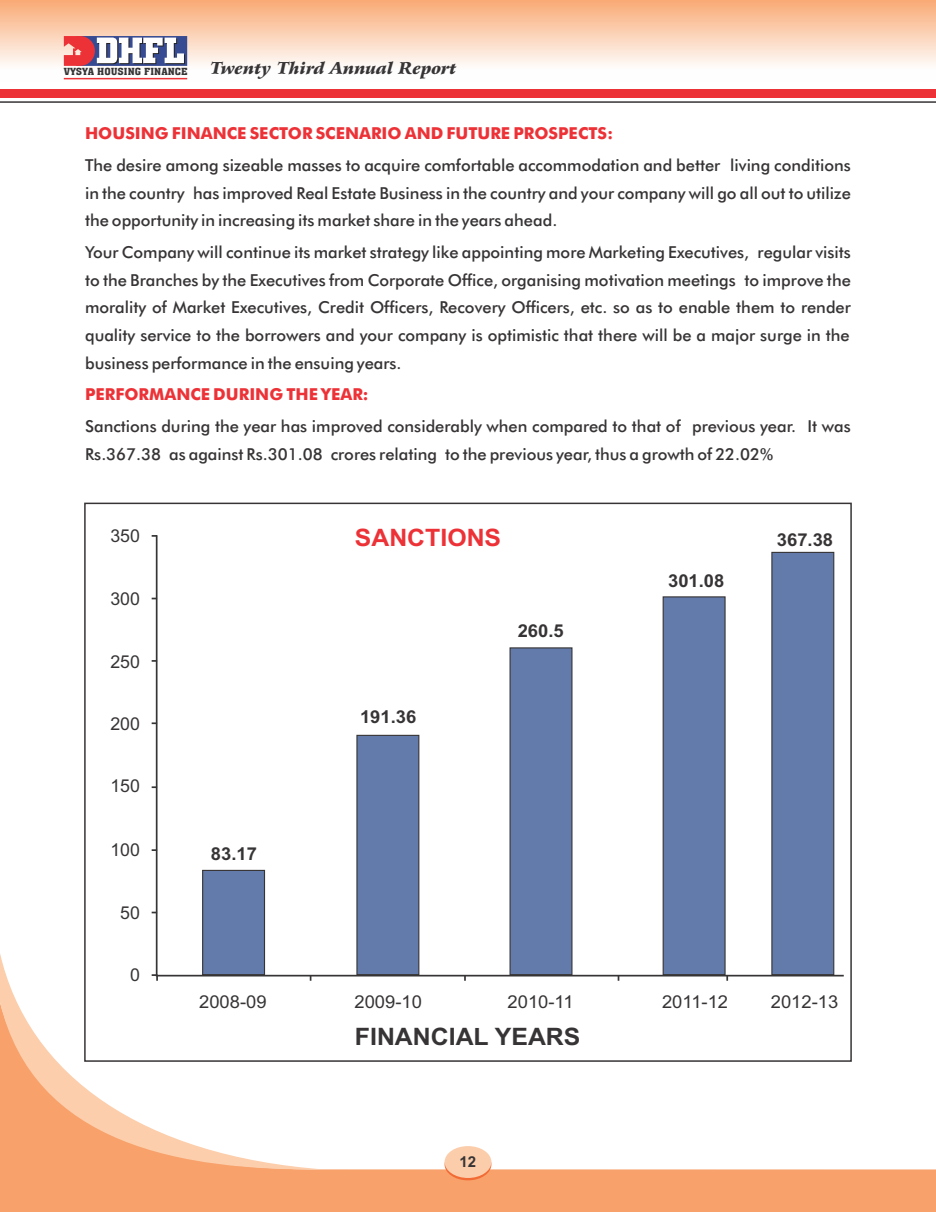
<style>
.page{position:relative;width:936px;height:1212px;background:#fff}
.page>*{position:absolute;margin:0;border:0;box-sizing:border-box;transform-origin:0 0}
.t1{font:700 24px "Arial";color:#373435}
.t2{font:700 24px "Arial";color:#ed3237}
.t3{font:17.7px "Arial";color:#373435}
.t4{font:700 17.7px "Arial";color:#373435}
.t5{font:500 16.5px/27.8px "Futura BT";color:#373435;text-align:justify}
.t6{font:700 16.5px "Futura BT";color:#ed3237}
.t7{font:italic 900 16.5px "Arrus BT";color:#373435}
.t8{font:700 15px "Arial";color:#373435}
.t9{font:9.6px "Aachen BT";color:#373435;scale:1.09 1}
</style>
<div class="page">
<div style="left:0;top:0;width:935px;height:81px;background:linear-gradient(to bottom,#f9ab77,#fff)"></div>
<svg style="left:0;top:1002px;width:935px;height:210px"></svg>
<svg style="left:0;top:954px;width:324px;height:217px"></svg>
<svg style="left:444px;top:1148px;width:47px;height:32px"></svg>
<div style="left:444px;top:1146px;width:47px;height:32px;background:#fccdab;border-radius:50%"></div>
<div style="left:0;top:90px;width:935px;height:8px;background:#ed3237"></div>
<hr style="left:0;top:101px;width:935px;height:2px;background:#373435">
<svg style="left:155px;top:535px;width:689px;height:442px"></svg>
<svg style="left:152px;top:974px;width:6px;height:7px"></svg>
<svg style="left:464px;top:975px;width:2px;height:6px"></svg>
<svg style="left:617px;top:975px;width:2px;height:6px"></svg>
<svg style="left:770px;top:551px;width:64px;height:425px"></svg>
<svg style="left:662px;top:596px;width:66px;height:385px"></svg>
<hr style="left:64px;top:78px;width:123px;height:1px;background:#ed3237">
<svg style="left:64px;top:36px;width:123px;height:30px"></svg>
<p class="t9" style="left:64px;top:68px;width:115px">VYSYA HOUSING FINANCE</p>
<p class="t7" style="left:210px;top:61px;width:248px">Twenty Third Annual Report</p>
<p class="t6" style="left:85px;top:127px;width:529px">HOUSING FINANCE SECTOR SCENARIO AND FUTURE PROSPECTS:</p>
<p class="t5" style="left:85px;top:153px;width:767px">The desire among sizeable masses to acquire comfortable accommodation and better living conditions in the country has improved Real Estate Business in the country and your company will go all out to utilize the opportunity in increasing its market share in the years ahead.</p>
<p class="t5" style="left:85px;top:240px;width:767px">Your Company will continue its market strategy like appointing more Marketing Executives, regular visits to the Branches by the Executives from Corporate Office, organising motivation meetings to improve the morality of Market Executives, Credit Officers, Recovery Officers, etc. so as to enable them to render quality service to the borrowers and your company is optimistic that there will be a major surge in the business performance in the ensuing years.</p>
<p class="t6" style="left:85px;top:388px;width:285px">PERFORMANCE DURING THE YEAR:</p>
<p class="t5" style="left:85px;top:414px;width:767px">Sanctions during the year has improved considerably when compared to that of previous year. It was<br>Rs.367.38 as against Rs.301.08 crores relating to the previous year, thus a growth of 22.02%</p>
<p class="t3" style="left:110px;top:529px;width:31px">350</p>
<p class="t3" style="left:110px;top:592px;width:31px">300</p>
<p class="t3" style="left:110px;top:655px;width:31px">250</p>
<p class="t3" style="left:110px;top:717px;width:31px">200</p>
<p class="t3" style="left:110px;top:779px;width:31px">150</p>
<p class="t3" style="left:110px;top:843px;width:31px">100</p>
<p class="t3" style="left:120px;top:906px;width:21px">50</p>
<p class="t3" style="left:130px;top:968px;width:11px">0</p>
<p class="t4" style="left:211px;top:847px;width:47px">83.17</p>
<h1 class="t2" style="left:355px;top:529px;width:148px">SANCTIONS</h1>
<p class="t4" style="left:360px;top:710px;width:58px">191.36</p>
<p class="t4" style="left:517px;top:624px;width:47px">260.5</p>
<p class="t4" style="left:668px;top:574px;width:58px">301.08</p>
<p class="t4" style="left:776px;top:533px;width:58px">367.38</p>
<p class="t3" style="left:199px;top:995px;width:69px">2008-09</p>
<p class="t3" style="left:354px;top:995px;width:69px">2009-10</p>
<p class="t3" style="left:507px;top:995px;width:68px">2010-11</p>
<p class="t3" style="left:662px;top:995px;width:68px">2011-12</p>
<h1 class="t1" style="left:355px;top:1027px;width:227px">FINANCIAL YEARS</h1>
<p class="t3" style="left:770px;top:995px;width:69px">2012-13</p>
<p class="t8" style="left:459px;top:1156px;width:18px">12</p>
</div>
